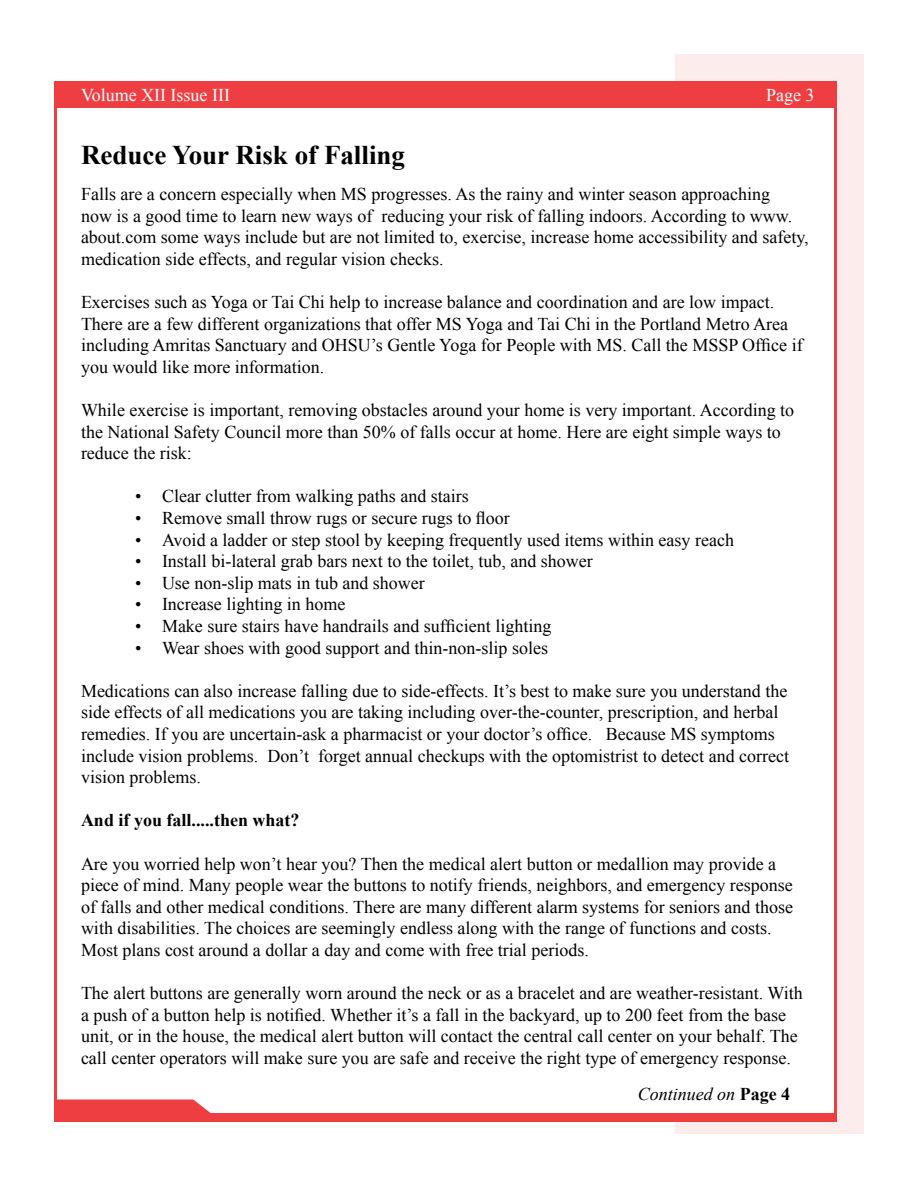
<style>
.page{position:relative;width:918px;height:1188px;background:#fff}
.page>*{position:absolute;margin:0;border:0;box-sizing:border-box;transform-origin:0 0}
.t1{font:700 27px "Times New Roman";color:#000}
.t2{font:18px/21.6px "Times New Roman";color:#000}
.t3{font:700 18px "Times New Roman";color:#000}
.t4{font:18px "Times New Roman";color:#fff}
.t5{font:italic 18px "Times New Roman";color:#000}
.s1{font-weight:700;font-style:normal}
</style>
<div class="page">
<div style="left:675px;top:54px;width:189px;height:1080px;background:#fdecec"></div>
<div style="left:668px;top:81px;width:169px;height:1039px;background:#fff"></div>
<div style="left:54px;top:81px;width:783px;height:27px;background:#ef3e42"></div>
<div style="left:54px;top:1113px;width:783px;height:9px;background:#ef3e42"></div>
<hr style="left:54px;top:106px;width:3px;height:1013px;background:#ef3e42">
<hr style="left:834px;top:99px;width:3px;height:1022px;background:#ef3e42">
<div style="left:57px;top:1100px;width:154px;height:13px;background:#ef3e42"></div>
<p class="t4" style="left:81px;top:83px;width:151px">Volume XII Issue III</p>
<p class="t4" style="left:766px;top:83px;width:50px">Page 3</p>
<h1 class="t1" style="left:81px;top:137px;width:326px">Reduce Your Risk of Falling</h1>
<p class="t2" style="left:81px;top:183px;width:729px">Falls are a concern especially when MS progresses. As the rainy and winter season approaching<br>now is a good time to learn new ways of reducing your risk of falling indoors. According to www. about.com some ways include but are not limited to, exercise, increase home accessibility and safety, medication side effects, and regular vision checks.</p>
<p class="t2" style="left:81px;top:291px;width:723px">Exercises such as Yoga or Tai Chi help to increase balance and coordination and are low impact.<br>There are a few different organizations that offer MS Yoga and Tai Chi in the Portland Metro Area including Amritas Sanctuary and OHSU’s Gentle Yoga for People with MS. Call the MSSP Office if you would like more information.</p>
<p class="t2" style="left:81px;top:399px;width:715px">While exercise is important, removing obstacles around your home is very important. According to the National Safety Council more than 50% of falls occur at home. Here are eight simple ways to reduce the risk:</p>
<p class="t2" style="left:135px;top:485px;width:335px">• Clear clutter from walking paths and stairs</p>
<p class="t2" style="left:135px;top:507px;width:376px">• Remove small throw rugs or secure rugs to floor</p>
<p class="t2" style="left:135px;top:528px;width:601px">• Avoid a ladder or step stool by keeping frequently used items within easy reach</p>
<p class="t2" style="left:135px;top:550px;width:459px">• Install bi-lateral grab bars next to the toilet, tub, and shower</p>
<p class="t2" style="left:135px;top:572px;width:291px">• Use non-slip mats in tub and shower</p>
<p class="t2" style="left:135px;top:593px;width:212px">• Increase lighting in home</p>
<p class="t2" style="left:135px;top:615px;width:418px">• Make sure stairs have handrails and sufficient lighting</p>
<p class="t2" style="left:135px;top:636px;width:415px">• Wear shoes with good support and thin-non-slip soles</p>
<p class="t2" style="left:81px;top:680px;width:710px">Medications can also increase falling due to side-effects. It’s best to make sure you understand the side effects of all medications you are taking including over-the-counter, prescription, and herbal remedies. If you are uncertain-ask a pharmacist or your doctor’s office. Because MS symptoms include vision problems. Don’t forget annual checkups with the optomistrist to detect and correct vision problems.</p>
<p class="t3" style="left:81px;top:808px;width:220px">And if you fall.....then what?</p>
<p class="t2" style="left:81px;top:852px;width:714px">Are you worried help won’t hear you? Then the medical alert button or medallion may provide a piece of mind. Many people wear the buttons to notify friends, neighbors, and emergency response of falls and other medical conditions. There are many different alarm systems for seniors and those with disabilities. The choices are seemingly endless along with the range of functions and costs.<br>Most plans cost around a dollar a day and come with free trial periods.</p>
<p class="t2" style="left:81px;top:982px;width:723px">The alert buttons are generally worn around the neck or as a bracelet and are weather-resistant. With a push of a button help is notified. Whether it’s a fall in the backyard, up to 200 feet from the base unit, or in the house, the medical alert button will contact the central call center on your behalf. The call center operators will make sure you are safe and receive the right type of emergency response.</p>
<p class="t5" style="left:638px;top:1081px;width:154px">Continued on <span class="s1">Page 4</span></p>
</div>
